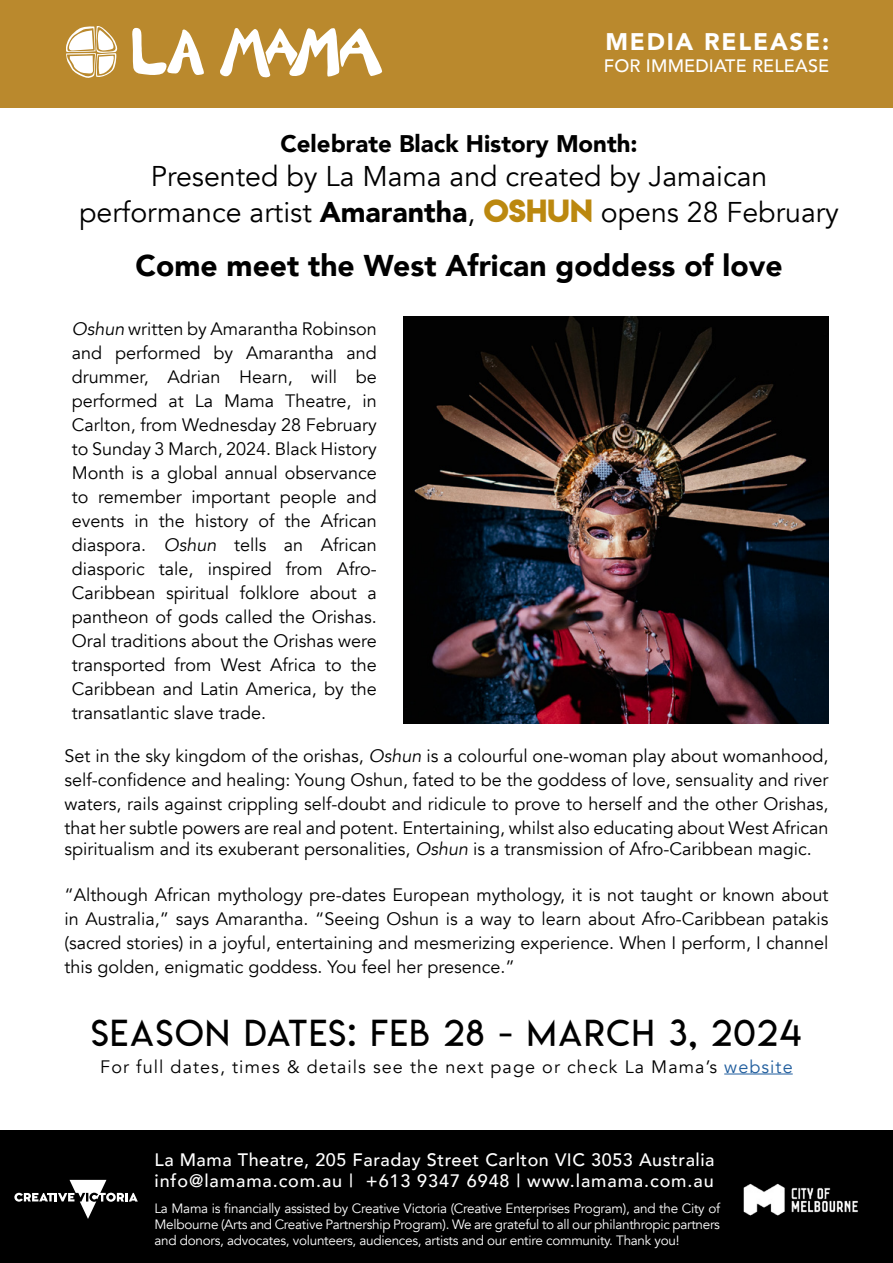
<style>
.page{position:relative;width:893px;height:1263px;background:#fff}
.page>*{position:absolute;margin:0;border:0;box-sizing:border-box;transform-origin:0 0}
.t1{font:36px "Lemon Milklight";letter-spacing:.06em;color:#000}
.t2{font:900 30px "Avenir";color:#000}
.t3{font:28.5px/36px "Avenir";color:#000;text-align:center}
.t4{font:900 24px "Avenir";color:#000}
.t5{font:900 24px "Avenir";letter-spacing:.075em;color:#fff}
.t6{font:18px/24px "Avenir";color:#000;text-align:justify}
.t7{font:500 18px/21.6px "Avenir";letter-spacing:.03em;color:#fff}
.t8{font:18px "Avenir";letter-spacing:.06em;color:#000}
.t9{font:500 18px "Avenir";letter-spacing:.01em;color:#fff}
.t10{font:13.5px/16.2px "Avenir";letter-spacing:-.02em;color:#fff;text-align:justify}
.s1{font-weight:900}
.s2{font-family:"Lemon Milkbold";color:#bb880f}
.s3{font-style:italic}
.s4{color:#215e9e}
</style>
<div class="page">
<div style="left:0;top:0;width:893px;height:107px;background:#ba892d"></div>
<img style="left:404px;top:317px;width:424px;height:407px">
<hr style="left:724px;top:1073px;width:69px;height:1px;background:#215e9e">
<svg style="left:66px;top:26px;width:51px;height:52px"></svg>
<svg style="left:220px;top:28px;width:162px;height:50px"></svg>
<svg style="left:132px;top:28px;width:72px;height:47px"></svg>
<div style="left:0;top:1130px;width:893px;height:133px;background:#000"></div>
<img style="left:743px;top:1183px;width:115px;height:33px">
<svg style="left:14px;top:1180px;width:124px;height:39px"></svg>
<h3 class="t5" style="left:605px;top:21px;width:225px">MEDIA RELEASE:</h3>
<p class="t9" style="left:604px;top:50px;width:227px">FOR IMMEDIATE RELEASE</p>
<h3 class="t4" style="left:280px;top:123px;width:359px">Celebrate Black History Month:</h3>
<h3 class="t3" style="left:79px;top:158px;width:761px">Presented by La Mama and created by Jamaican performance artist <span class="s1">Amarantha</span>, <span class="s2">OSHUN</span> opens 28 February</h3>
<h2 class="t2" style="left:136px;top:240px;width:649px">Come meet the West African goddess of love</h2>
<p class="t6" style="left:72px;top:317px;width:306px"><span class="s3">Oshun</span> written by Amarantha Robinson and performed by Amarantha and drummer, Adrian Hearn, will be performed at La Mama Theatre, in Carlton, from Wednesday 28 February to Sunday 3 March, 2024. Black History Month is a global annual observance to remember important people and events in the history of the African diaspora. <span class="s3">Oshun</span> tells an African diasporic tale, inspired from Afro-Caribbean spiritual folklore about a pantheon of gods called the Orishas.<br>Oral traditions about the Orishas were transported from West Africa to the Caribbean and Latin America, by the transatlantic slave trade.</p>
<p class="t6" style="left:64px;top:744px;width:765px">Set in the sky kingdom of the orishas, <span class="s3">Oshun</span> is a colourful one-woman play about womanhood, self-confidence and healing: Young Oshun, fated to be the goddess of love, sensuality and river waters, rails against crippling self-doubt and ridicule to prove to herself and the other Orishas, that her subtle powers are real and potent. Entertaining, whilst also educating about West African</p>
<p class="t6" style="left:64px;top:837px;width:749px">spiritualism and its exuberant personalities, <span class="s3">Oshun</span> is a transmission of Afro-Caribbean magic.</p>
<p class="t6" style="left:64px;top:883px;width:766px">“Although African mythology pre-dates European mythology, it is not taught or known about in Australia,” says Amarantha. “Seeing Oshun is a way to learn about Afro-Caribbean patakis (sacred stories) in a joyful, entertaining and mesmerizing experience. When I perform, I channel this golden, enigmatic goddess. You feel her presence.”</p>
<h1 class="t1" style="left:91px;top:1011px;width:711px">SEASON DATES: FEB 28 - MARCH 3, 2024</h1>
<p class="t8" style="left:100px;top:1056px;width:694px">For full dates, times &amp; details see the next page or check La Mama’s <span class="s4">website</span></p>
<p class="t7" style="left:154px;top:1147px;width:562px">La Mama Theatre, 205 Faraday Street Carlton VIC 3053 Australia info@lamama.com.au | +613 9347 6948 | www.lamama.com.au</p>
<p class="t10" style="left:154px;top:1200px;width:567px">La Mama is financially assisted by Creative Victoria (Creative Enterprises Program), and the City of Melbourne (Arts and Creative Partnership Program). We are grateful to all our philanthropic partners and donors, advocates, volunteers, audiences, artists and our entire community. Thank you!</p>
</div>
